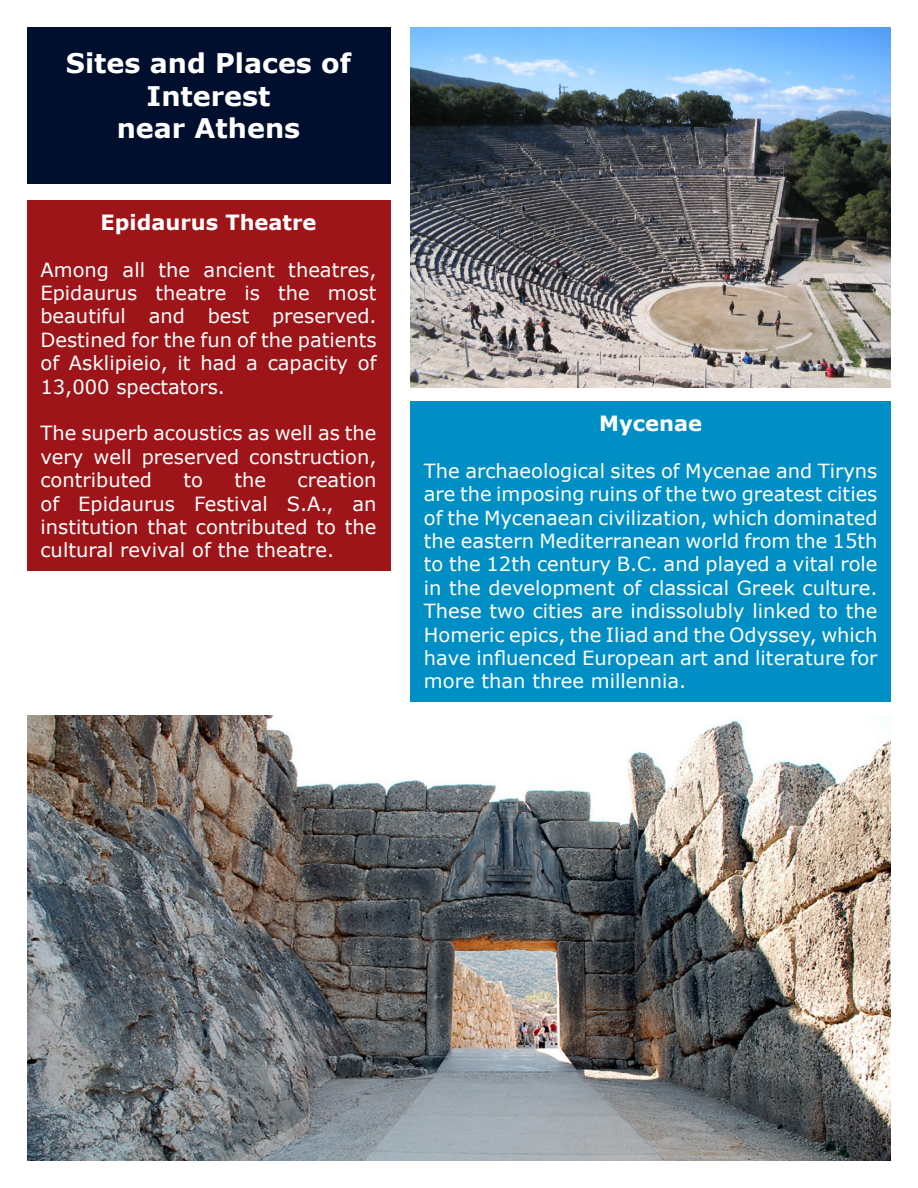
<style>
.page{position:relative;width:918px;height:1188px;background:#fff}
.page>*{position:absolute;margin:0;border:0;box-sizing:border-box;transform-origin:0 0}
.No_Spacing{font:700 27px/32.4px "Verdana";color:#fff;text-align:center}
.No_Spacing-2{font:700 21px "Verdana";color:#fff}
.No_Spacing-3{font:19.5px/23.4px "Verdana";color:#fff;text-align:justify}
</style>
<div class="page">
<div style="left:27px;top:27px;width:363px;height:156px;background:#000f2d"></div>
<div style="left:27px;top:200px;width:363px;height:371px;background:#9e1519"></div>
<div style="left:410px;top:401px;width:481px;height:301px;background:#008fc5"></div>
<img style="left:410px;top:27px;width:480px;height:361px">
<img style="left:27px;top:715px;width:864px;height:446px">
<p class="No_Spacing" style="left:66px;top:47px;width:287px">Sites and Places of<br>Interest</p>
<p class="No_Spacing" style="left:117px;top:112px;width:185px">near Athens</p>
<p class="No_Spacing-2" style="left:100px;top:209px;width:218px">Epidaurus Theatre</p>
<p class="No_Spacing-3" style="left:40px;top:258px;width:338px">Among all the ancient theatres, Epidaurus theatre is the most beautiful and best preserved.<br>Destined for the fun of the patients of Asklipieio, it had a capacity of 13,000 spectators.</p>
<p class="No_Spacing-3" style="left:40px;top:422px;width:338px">The superb acoustics as well as the very well preserved construction, contributed</p>
<p class="No_Spacing-3" style="left:184px;top:469px;width:21px">to</p>
<p class="No_Spacing-3" style="left:234px;top:469px;width:33px">the</p>
<p class="No_Spacing-3" style="left:40px;top:469px;width:338px;text-indent:257px">creation of Epidaurus Festival S.A., an institution that contributed to the cultural revival of the theatre.</p>
<p class="No_Spacing-2" style="left:599px;top:410px;width:104px">Mycenae</p>
<p class="No_Spacing-3" style="left:424px;top:459px;width:455px">The archaeological sites of Mycenae and Tiryns are the imposing ruins of the two greatest cities of the Mycenaean civilization, which dominated the eastern Mediterranean world from the 15th to the 12th century B.C. and played a vital role in the development of classical Greek culture.<br>These two cities are indissolubly linked to the Homeric epics, the Iliad and the Odyssey, which have influenced European art and literature for more than three millennia.</p>
</div>
